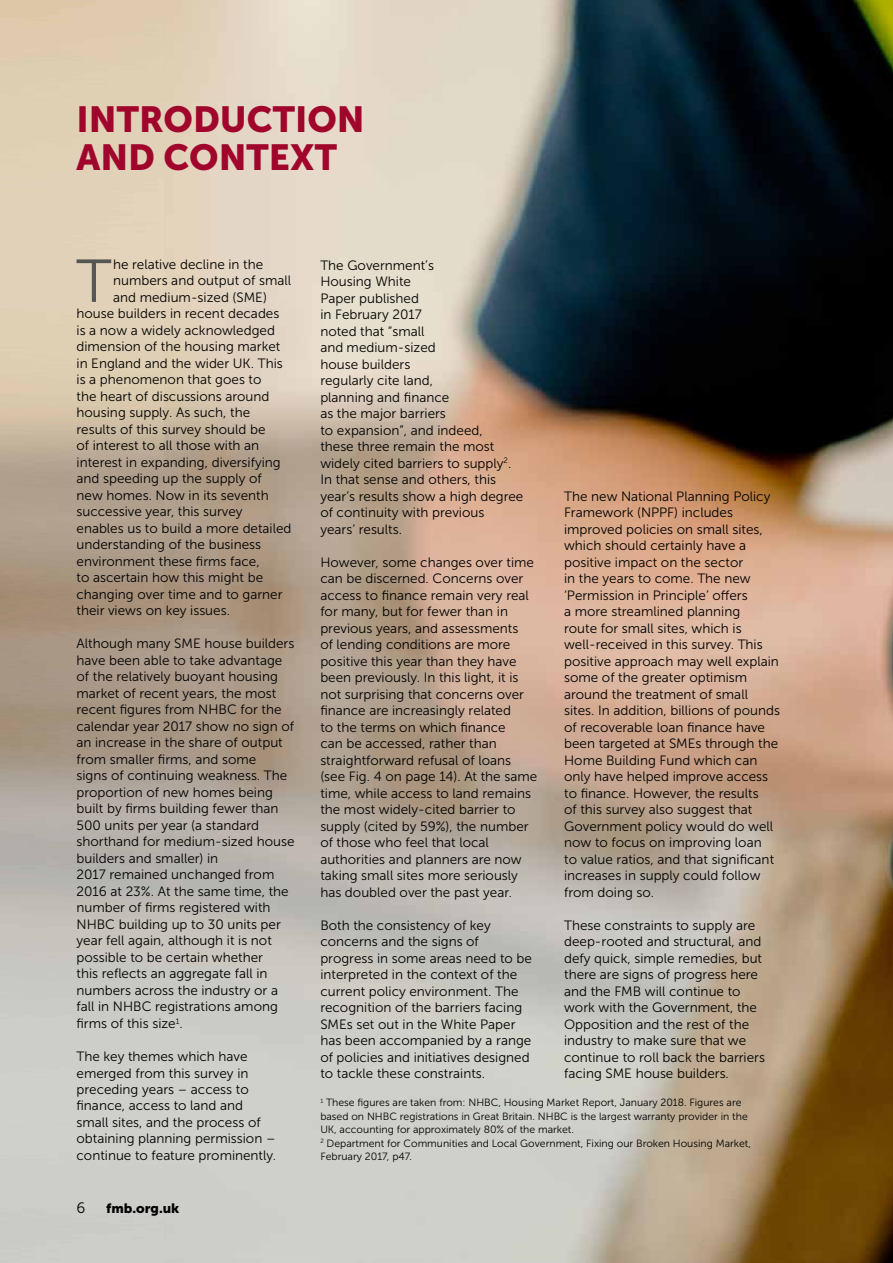
<style>
.page{position:relative;width:893px;height:1263px;background:#fff}
.page>*{position:absolute;margin:0;border:0;box-sizing:border-box;transform-origin:0 0}
.t1{font:60.45px "Museo Sans 300";color:#565655}
.t2{font:36px/37.5px "Museo Sans 900";color:#a0052c}
.t3{font:15px "Museo Sans 300";color:#000}
.t4{font:13.5px/16.5px "Museo Sans 300";color:#000}
.t5{font:13.5px "Museo Sans 900";color:#000}
.t6{font:10.5px/13.5px "Museo Sans 300";color:#000}
</style>
<div class="page">
<img style="left:164px;top:0;width:729px;height:1263px">
<h2 class="t2" style="left:77px;top:101px;width:290px">INTRODUCTION<br>AND CONTEXT</h2>
<h1 class="t1" style="left:76px;top:248px;width:37px">T</h1>
<p class="t4" style="left:113px;top:256px;width:152px">he relative decline in the</p>
<p class="t4" style="left:113px;top:273px;width:179px">numbers and output of small</p>
<p class="t4" style="left:113px;top:289px;width:155px">and medium-sized (SME)</p>
<p class="t4" style="left:77px;top:306px;width:204px">house builders in recent decades</p>
<p class="t4" style="left:77px;top:322px;width:200px">is a now a widely acknowledged</p>
<p class="t4" style="left:77px;top:339px;width:205px">dimension of the housing market</p>
<p class="t4" style="left:77px;top:355px;width:208px">in England and the wider UK. This</p>
<p class="t4" style="left:77px;top:372px;width:187px">is a phenomenon that goes to</p>
<p class="t4" style="left:77px;top:388px;width:194px">the heart of discussions around</p>
<p class="t4" style="left:77px;top:405px;width:175px">housing supply. As such, the</p>
<p class="t4" style="left:77px;top:421px;width:190px">results of this survey should be</p>
<p class="t4" style="left:77px;top:438px;width:184px">of interest to all those with an</p>
<p class="t4" style="left:77px;top:454px;width:206px">interest in expanding, diversifying</p>
<p class="t4" style="left:77px;top:471px;width:187px">and speeding up the supply of</p>
<p class="t4" style="left:77px;top:487px;width:194px">new homes. Now in its seventh</p>
<p class="t4" style="left:77px;top:504px;width:168px">successive year, this survey</p>
<p class="t4" style="left:77px;top:520px;width:216px">enables us to build a more detailed</p>
<p class="t4" style="left:77px;top:537px;width:186px">understanding of the business</p>
<p class="t4" style="left:77px;top:553px;width:185px">environment these firms face,</p>
<p class="t4" style="left:77px;top:570px;width:188px">to ascertain how this might be</p>
<p class="t4" style="left:77px;top:586px;width:208px">changing over time and to garner</p>
<p class="t4" style="left:77px;top:603px;width:155px">their views on key issues.</p>
<p class="t4" style="left:77px;top:636px;width:220px">Although many SME house builders have been able to take advantage of the relatively buoyant housing market of recent years, the most recent figures from NHBC for the calendar year 2017 show no sign of an increase in the share of output from smaller firms, and some<br>signs of continuing weakness. The proportion of new homes being built by firms building fewer than<br>500 units per year (a standard shorthand for medium-sized house builders and smaller) in<br>2017 remained unchanged from<br>2016 at 23%. At the same time, the number of firms registered with<br>NHBC building up to 30 units per year fell again, although it is not possible to be certain whether<br>this reflects an aggregate fall in numbers across the industry or a fall in NHBC registrations among firms of this size<sup>1</sup>.</p>
<p class="t4" style="left:77px;top:1048px;width:201px">The key themes which have emerged from this survey in preceding years – access to finance, access to land and small sites, and the process of obtaining planning permission – continue to feature prominently.</p>
<p class="t3" style="left:77px;top:1199px;width:10px">6</p>
<p class="t5" style="left:106px;top:1200px;width:75px">fmb.org.uk</p>
<p class="t4" style="left:320px;top:257px;width:205px">The Government’s<br>Housing White<br>Paper published<br>in February 2017<br>noted that “small<br>and medium-sized<br>house builders<br>regularly cite land,<br>planning and finance<br>as the major barriers<br>to expansion”, and indeed,<br>these three remain the most widely cited barriers to supply<sup>2</sup>.<br>In that sense and others, this year’s results show a high degree of continuity with previous<br>years’ results.</p>
<p class="t4" style="left:320px;top:554px;width:218px">However, some changes over time can be discerned. Concerns over access to finance remain very real for many, but for fewer than in previous years, and assessments<br>of lending conditions are more positive this year than they have been previously. In this light, it is not surprising that concerns over finance are increasingly related<br>to the terms on which finance<br>can be accessed, rather than straightforward refusal of loans (see Fig. 4 on page 14). At the same time, while access to land remains the most widely-cited barrier to supply (cited by 59%), the number of those who feel that local authorities and planners are now taking small sites more seriously has doubled over the past year.</p>
<p class="t4" style="left:320px;top:917px;width:213px">Both the consistency of key concerns and the signs of progress in some areas need to be interpreted in the context of the current policy environment. The recognition of the barriers facing<br>SMEs set out in the White Paper has been accompanied by a range of policies and initiatives designed to tackle these constraints.</p>
<p class="t4" style="left:564px;top:488px;width:217px">The new National Planning Policy<br>Framework (NPPF) includes improved policies on small sites, which should certainly have a positive impact on the sector<br>in the years to come. The new ‘Permission in Principle’ offers<br>a more streamlined planning<br>route for small sites, which is well-received in this survey. This positive approach may well explain some of the greater optimism around the treatment of small sites. In addition, billions of pounds of recoverable loan finance have been targeted at SMEs through the<br>Home Building Fund which can only have helped improve access to finance. However, the results<br>of this survey also suggest that<br>Government policy would do well now to focus on improving loan<br>to value ratios, and that significant increases in supply could follow from doing so.</p>
<p class="t4" style="left:564px;top:917px;width:202px">These constraints to supply are deep-rooted and structural, and defy quick, simple remedies, but there are signs of progress here and the FMB will continue to work with the Government, the<br>Opposition and the rest of the industry to make sure that we continue to roll back the barriers facing SME house builders.</p>
<p class="t6" style="left:320px;top:1096px;width:432px"><sup>1</sup> These figures are taken from: NHBC, Housing Market Report, January 2018. Figures are based on NHBC registrations in Great Britain. NHBC is the largest warranty provider in the UK, accounting for approximately 80% of the market.<br><sup>2</sup> Department for Communities and Local Government, Fixing our Broken Housing Market, February 2017, p47.</p>
</div>
